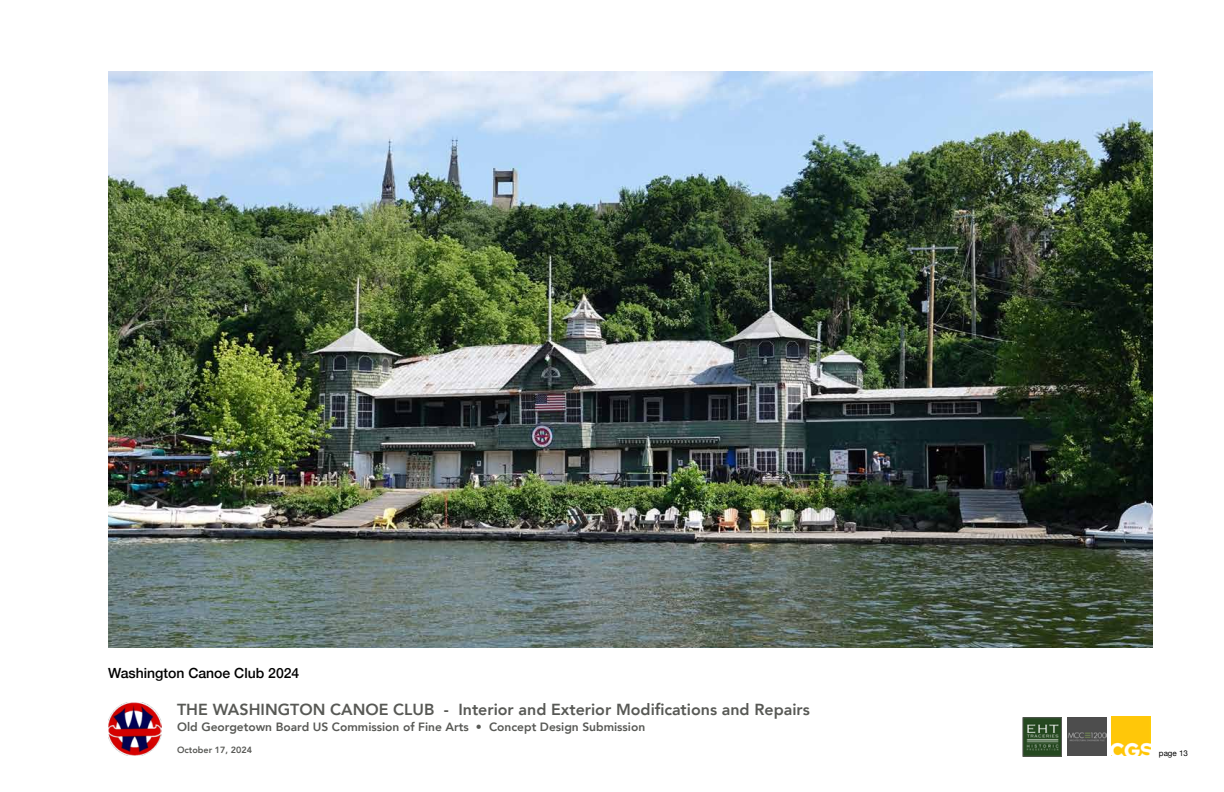
<style>
.page{position:relative;width:1224px;height:792px;background:#fff}
.page>*{position:absolute;margin:0;border:0;box-sizing:border-box;transform-origin:0 0}
.t1{font:800 16px "Avenir";color:#585955}
.t2{font:500 14px "Helvetica Neue";color:#000}
.t3{font:800 12px "Avenir";color:#585955}
.t4{font:800 9px "Avenir";color:#585955}
.t5{font:8px "Helvetica Neue";color:#000}
</style>
<div class="page">
<img style="left:108px;top:702px;width:54px;height:53px">
<img style="left:1111px;top:717px;width:40px;height:39px">
<img style="left:1068px;top:717px;width:38px;height:39px">
<img style="left:1025px;top:720px;width:35px;height:34px">
<div style="left:1023px;top:718px;width:39px;height:38px;border:1px solid #585955"></div>
<img style="left:108px;top:72px;width:1044px;height:576px">
<p class="t2" style="left:108px;top:662px;width:193px">Washington Canoe Club 2024</p>
<p class="t1" style="left:177px;top:697px;width:634px">THE WASHINGTON CANOE CLUB - Interior and Exterior Modifications and Repairs</p>
<p class="t3" style="left:177px;top:717px;width:470px">Old Georgetown Board US Commission of Fine Arts • Concept Design Submission</p>
<p class="t4" style="left:177px;top:742px;width:77px">October 17, 2024</p>
<p class="t5" style="left:1159px;top:747px;width:31px">page 13</p>
</div>
